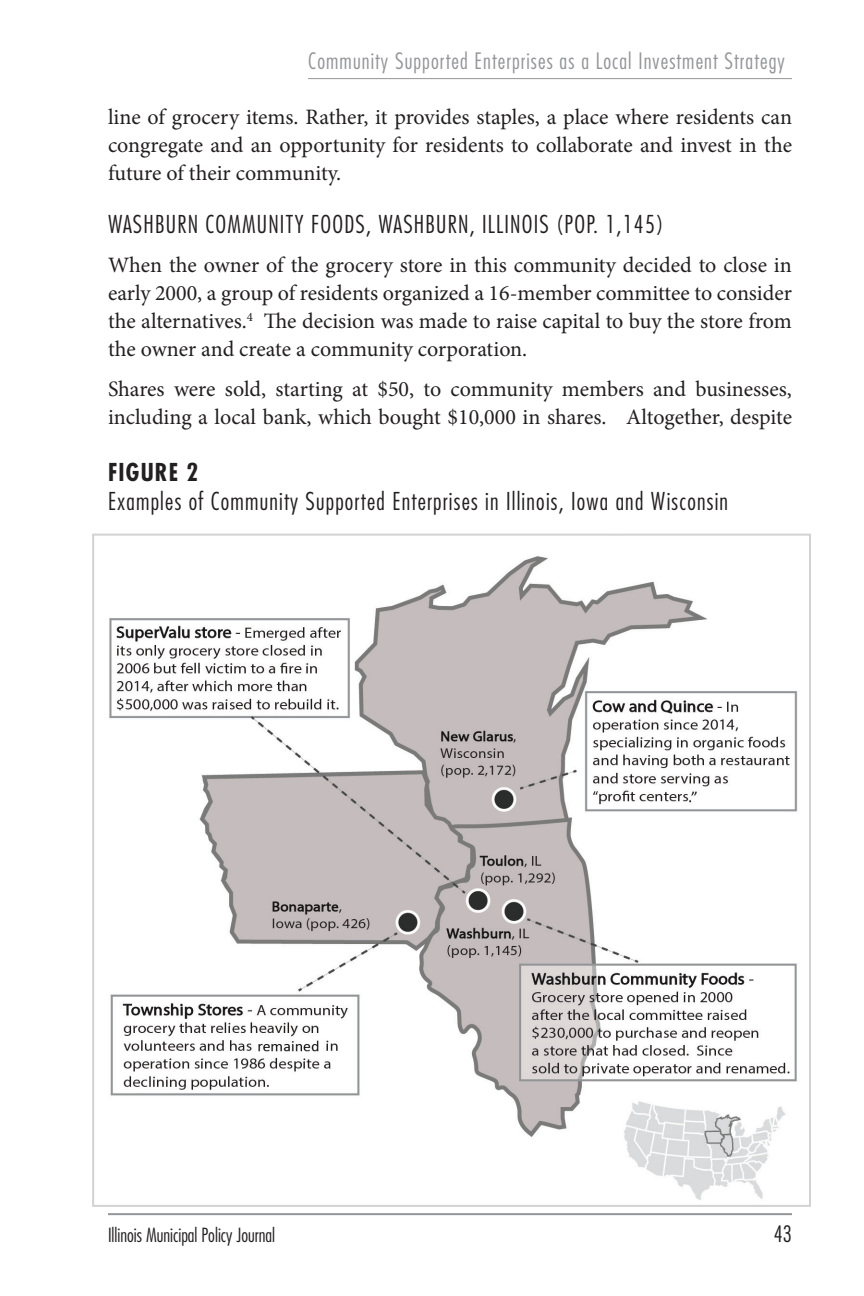
<style>
.page{position:relative;width:864px;height:1296px;background:#fff}
.page>*{position:absolute;margin:0;border:0;box-sizing:border-box;transform-origin:0 0}
._5-Content_Subhead_3{font:300 condensed 24px "Futura Std";letter-spacing:.05em;color:#231f20}
._3-Content_Subhead_2{font:300 condensed 24px "Futura Std";letter-spacing:.05em;color:#231f20}
._8-Table-Figure{font:700 condensed 24px "Futura Std";letter-spacing:.05em;color:#231f20}
._6-Content{font:22px/28px "Minion Pro";color:#231f20;text-align:justify}
.t1{font:300 condensed 22px "Futura Std";letter-spacing:.05em;color:#939598}
.t2{font:300 condensed 22px "Futura Std";color:#231f20}
.t3{font:300 condensed 19px "Futura Std";color:#231f20}
</style>
<div class="page">
<hr style="left:108px;top:1213px;width:684px;height:2px;background:#939598">
<hr style="left:308px;top:78px;width:484px;height:1px;background:#939598">
<img style="left:109px;top:556px;width:689px;height:644px">
<p class="t1" style="left:308px;top:48px;width:478px">Community Supported Enterprises as a Local Investment Strategy</p>
<p class="_6-Content" style="left:108px;top:103px;width:686px">line of grocery items. Rather, it provides staples, a place where residents can congregate and an opportunity for residents to collaborate and invest in the future of their community.</p>
<p class="_3-Content_Subhead_2" style="left:108px;top:209px;width:557px">WASHBURN COMMUNITY FOODS, WASHBURN, ILLINOIS (POP. 1,145)</p>
<p class="_6-Content" style="left:108px;top:252px;width:686px">When the owner of the grocery store in this community decided to close in early 2000, a group of residents organized a 16-member committee to consider the alternatives.<sup>4</sup> The decision was made to raise capital to buy the store from the owner and create a community corporation.</p>
<p class="_6-Content" style="left:108px;top:375px;width:686px">Shares were sold, starting at $50, to community members and businesses, including a local bank, which bought $10,000 in shares. Altogether, despite</p>
<p class="_8-Table-Figure" style="left:108px;top:457px;width:92px">FIGURE 2</p>
<p class="_5-Content_Subhead_3" style="left:108px;top:486px;width:622px">Examples of Community Supported Enterprises in Illinois, Iowa and Wisconsin</p>
<p class="t3" style="left:108px;top:1224px;width:169px">Illinois Municipal Policy Journal</p>
<p class="t2" style="left:774px;top:1221px;width:20px">43</p>
</div>
